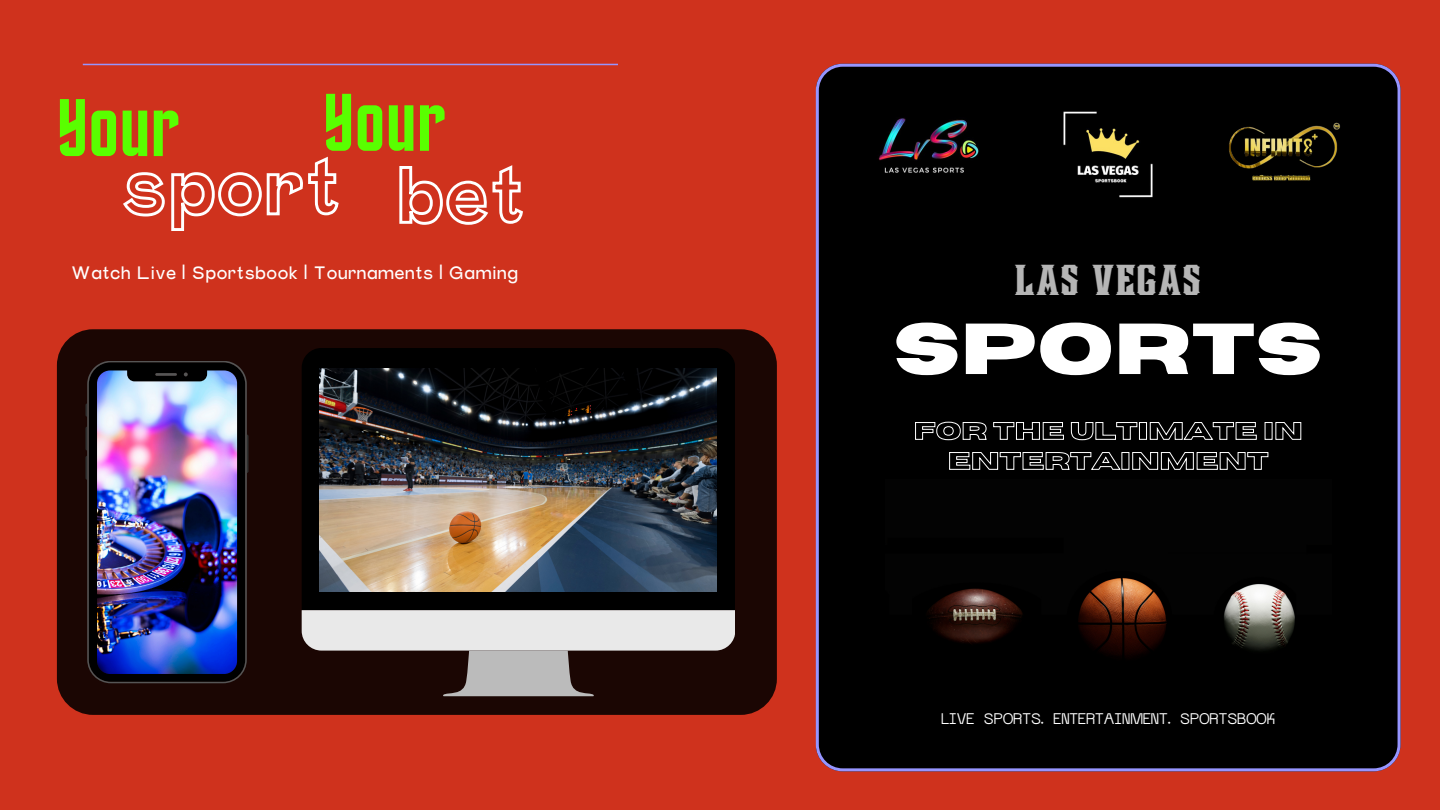
<style>
.page{position:relative;width:1440px;height:810px;background:#cf321d}
.page>*{position:absolute;margin:0;border:0;box-sizing:border-box;transform-origin:0 0}
.t1{font:82px "Horta";color:#59ff00}
.t2{font:700 72px "Horizon";color:#fff}
.t3{font:38.7px "Mestizo";letter-spacing:.035em;color:#b5b5b5}
.t4{font:18px "Stavok Grotesque";color:#fff}
.t5{font:12px "Glock Grotesque";color:#fff}
</style>
<div class="page">
<div style="left:57px;top:329px;width:720px;height:386px;background:#1b0603;border-radius:36px"></div>
<hr style="left:83px;top:64px;width:535px;height:1px;background:#9695ff">
<div style="left:816px;top:64px;width:585px;height:707px;background:#000"></div>
<img style="left:857px;top:117px;width:151px;height:74px">
<img style="left:1047px;top:93px;width:122px;height:122px">
<img style="left:1208px;top:117px;width:151px;height:74px">
<img style="left:886px;top:479px;width:445px;height:267px">
<div style="left:302px;top:348px;width:433px;height:262px;background:#000"></div>
<svg style="left:302px;top:610px;width:433px;height:86px"></svg>
<img style="left:320px;top:368px;width:396px;height:223px">
<svg style="left:85px;top:403px;width:2px;height:14px"></svg>
<svg style="left:85px;top:427px;width:2px;height:53px"></svg>
<svg style="left:247px;top:435px;width:2px;height:38px"></svg>
<img style="left:87px;top:361px;width:160px;height:322px">
<svg style="left:915px;top:421px;width:387px;height:20px;background:#313131"></svg>
<svg style="left:949px;top:452px;width:320px;height:19px;background:#383838"></svg>
<svg style="left:123px;top:156px;width:216px;height:75px"></svg>
<svg style="left:399px;top:165px;width:124px;height:60px"></svg>
<p class="t1" style="left:57px;top:94px;width:124px">Your</p>
<p class="t1" style="left:323px;top:88px;width:124px">Your</p>
<h2 class="t4" style="left:70px;top:261px;width:449px">Watch Live | Sportsbook | Tournaments | Gaming</h2>
<h1 class="t3" style="left:1015px;top:264px;width:188px">LAS VEGAS</h1>
<h1 class="t2" style="left:894px;top:314px;width:430px">SPORTS</h1>
<p class="t5" style="left:941px;top:713px;width:335px">LIVE SPORTS. ENTERTAINMENT. SPORTSBOOK</p>
</div>
